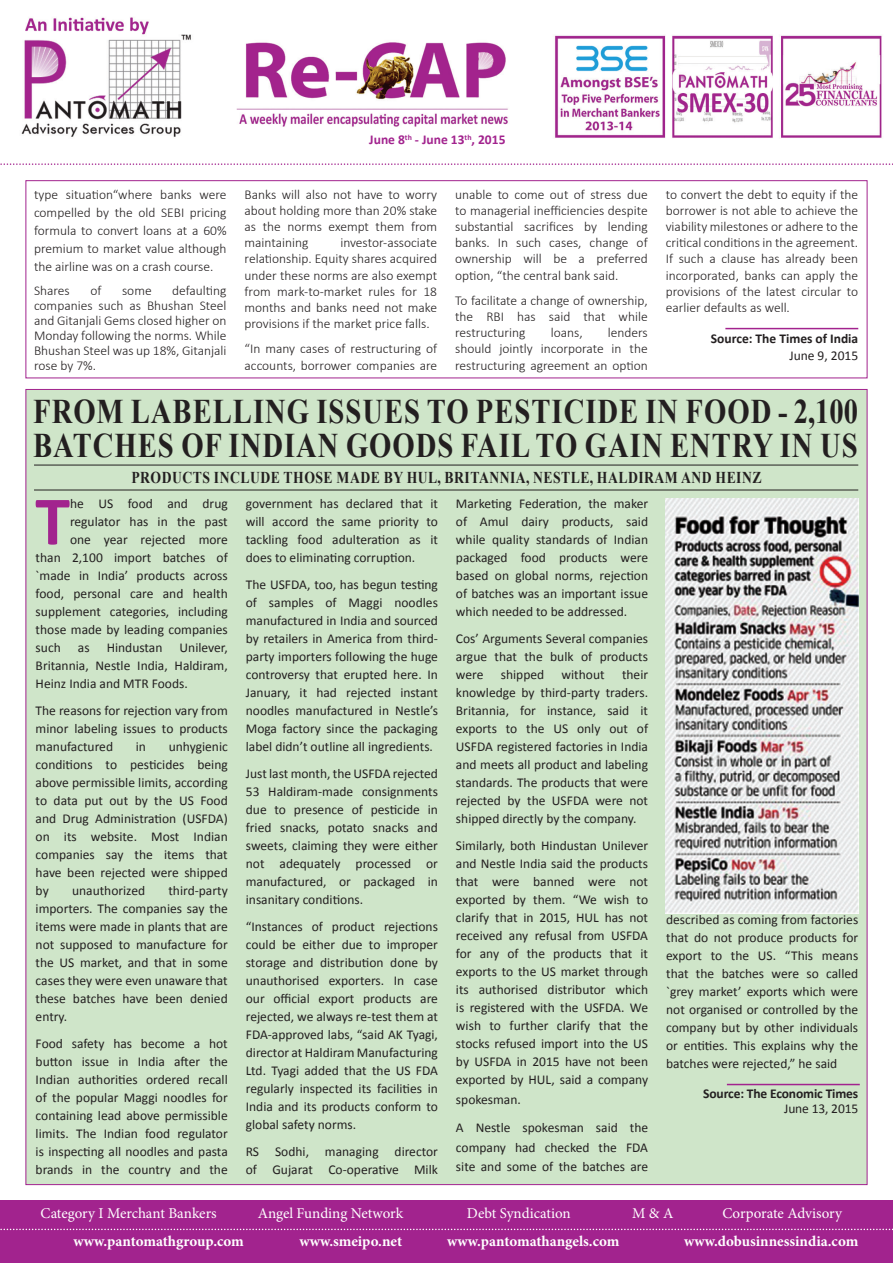
<style>
.page{position:relative;width:893px;height:1263px;background:#fff}
.page>*{position:absolute;margin:0;border:0;box-sizing:border-box;transform-origin:0 0}
.t1{font:700 70.2px "Calibri";color:#a2238e}
.t2{font:700 34.5px/34.5px "Times New Roman";letter-spacing:.035em;color:#231f20;scale:.83 1}
.t3{font:700 16.5px "Times New Roman";letter-spacing:.035em;color:#231f20;scale:.83 1}
.t4{font:700 15px "Minion Pro";color:#fff}
.t5{font:15px "Minion Pro";letter-spacing:-.005em;color:#fff}
.t6{font:13.5px/18px "Calibri";color:#231f20;text-align:justify}
.t7{font:300 13.5px/16.2px "Calibri";color:#231f20;text-align:justify}
.t8{font:700 13.5px "Calibri";letter-spacing:-.01em;color:#231f20}
.t9{font:700 13.5px "Calibri";color:#a2238e}
</style>
<div class="page">
<img style="left:21px;top:17px;width:861px;height:121px">
<div style="left:0;top:1201px;width:893px;height:62px;background:#a2238e"></div>
<svg style="left:0;top:163px;width:893px;height:2px"></svg>
<svg style="left:0;top:1229px;width:893px;height:1px"></svg>
<div style="left:26px;top:180px;width:841px;height:198px;border:1px solid #a2238e"></div>
<div style="left:26px;top:389px;width:841px;height:796px;background:#cfe5c9;border:1px solid #a2238e"></div>
<hr style="left:34px;top:465px;width:824px;height:1px;background:#231f20">
<hr style="left:34px;top:490px;width:824px;height:1px;background:#231f20">
<img style="left:666px;top:498px;width:192px;height:415px">
<hr style="left:725px;top:328px;width:133px;height:1px;background:#a2238e">
<hr style="left:727px;top:1084px;width:133px;height:1px;background:#a2238e">
<p class="t9" style="left:369px;top:130px;width:138px">June 8<sup>th</sup> - June 13<sup>th</sup>, 2015</p>
<p class="t7" style="left:666px;top:186px;width:194px">to convert the debt to equity if the borrower is not able to achieve the viability milestones or adhere to the critical conditions in the agreement.<br>If such a clause has already been incorporated, banks can apply the provisions of the latest circular to earlier defaults as well.</p>
<p class="t8" style="left:711px;top:329px;width:149px">Source: The Times of India</p>
<p class="t6" style="left:789px;top:346px;width:70px">June 9, 2015</p>
<h2 class="t2" style="left:33px;top:393px;width:996px">FROM LABELLING ISSUES TO PESTICIDE IN FOOD - 2,100<br>BATCHES</h2>
<p class="t7" style="left:455px;top:186px;width:194px">unable to come out of stress due to managerial inefficiencies despite substantial sacrifices by lending banks. In such cases, change of ownership will be a preferred option, “the central bank said.</p>
<p class="t7" style="left:455px;top:292px;width:194px">To facilitate a change of ownership, the RBI has said that while restructuring</p>
<p class="t7" style="left:34px;top:185px;width:194px;line-height:18px">type situation“where banks were compelled by the old SEBI pricing formula to convert loans at a 60% premium to market value although the airline was on a crash course.</p>
<p class="t7" style="left:34px;top:282px;width:37px">Shares</p>
<p class="t7" style="left:90px;top:282px;width:13px">of</p>
<p class="t7" style="left:122px;top:282px;width:31px">some</p>
<p class="t7" style="left:245px;top:186px;width:194px">Banks will also not have to worry about holding more than 20% stake as the norms exempt them from maintaining</p>
<p class="t7" style="left:245px;top:234px;width:194px;text-indent:96px">investor-associate relationship. Equity shares acquired under these norms are also exempt from mark-to-market rules for 18 months and banks need not make provisions if the market price falls.</p>
<p class="t7" style="left:245px;top:341px;width:194px">“In many cases of restructuring of accounts, borrower companies are</p>
<p class="t7" style="left:34px;top:282px;width:194px;line-height:15px;text-indent:138px">defaulting companies such as Bhushan Steel and Gitanjali Gems closed higher on Monday following the norms. While Bhushan Steel was up 18%, Gitanjali rose by 7%.</p>
<p class="t7" style="left:455px;top:324px;width:194px;text-indent:153px">lenders should jointly incorporate in the restructuring agreement an option</p>
<p class="t7" style="left:551px;top:324px;width:33px">loans,</p>
<h2 class="t2" style="left:181px;top:427px;width:225px">OF INDIAN GOODS</h2>
<h2 class="t2" style="left:461px;top:427px;width:479px">FAIL TO GAIN ENTRY IN US</h2>
<p class="t3" style="left:131px;top:466px;width:13px">PROD</p>
<p class="t3" style="left:172px;top:466px;width:25px">UCTS</p>
<p class="t3" style="left:214px;top:466px;width:97px">INCLUDE THOSE</p>
<p class="t3" style="left:337px;top:466px;width:142px">MADE BY HUL, BRIT</p>
<p class="t3" style="left:479px;top:466px;width:78px">ANNIA, NEST</p>
<p class="t3" style="left:571px;top:466px;width:231px">LE, HALDIRAM AND HEINZ</p>
<h1 class="t1" style="left:35px;top:471px;width:36px">T</h1>
<p class="t6" style="left:70px;top:495px;width:159px">he US food and drug</p>
<p class="t6" style="left:70px;top:513px;width:159px">regulator has in the past</p>
<p class="t6" style="left:70px;top:531px;width:159px">one year rejected more</p>
<p class="t6" style="left:36px;top:549px;width:194px">than 2,100 import batches of</p>
<p class="t6" style="left:36px;top:567px;width:194px">`made in India’ products across</p>
<p class="t6" style="left:36px;top:585px;width:194px">food, personal care and health</p>
<p class="t6" style="left:36px;top:603px;width:194px">supplement categories, including</p>
<p class="t6" style="left:36px;top:621px;width:194px">those made by leading companies</p>
<p class="t6" style="left:36px;top:638px;width:27px">such</p>
<p class="t6" style="left:78px;top:638px;width:13px">as</p>
<p class="t6" style="left:107px;top:638px;width:57px">Hindustan</p>
<p class="t6" style="left:36px;top:638px;width:194px;text-indent:144px">Unilever, Britannia, Nestle India, Haldiram, Heinz India and MTR Foods.</p>
<p class="t6" style="left:36px;top:701px;width:194px">The reasons for rejection vary from minor labeling issues to products manufactured</p>
<p class="t6" style="left:36px;top:737px;width:194px;text-indent:133px">unhygienic conditions to pesticides being above permissible limits, according to data put out by the US Food and Drug Administration (USFDA) on its website. Most Indian companies say the items that have been rejected were shipped by</p>
<p class="t6" style="left:136px;top:737px;width:12px">in</p>
<p class="t6" style="left:36px;top:881px;width:194px;text-indent:133px">third-party importers. The companies say the items were made in plants that are not supposed to manufacture for the US market, and that in some cases they were even unaware that these batches have been denied entry.</p>
<p class="t6" style="left:36px;top:1034px;width:194px">Food safety has become a hot button issue in India after the Indian authorities ordered recall of the popular Maggi noodles for containing lead above permissible limits. The Indian food regulator is inspecting all noodles and pasta brands in the country and the</p>
<p class="t6" style="left:72px;top:881px;width:75px">unauthorized</p>
<p class="t6" style="left:246px;top:494px;width:194px">government has declared that it will accord the same priority to tackling food adulteration as it does to eliminating corruption.</p>
<p class="t6" style="left:246px;top:575px;width:194px">The USFDA, too, has begun testing of samples of Maggi noodles manufactured in India and sourced by retailers in America from third&shy;party importers following the huge controversy that erupted here. In January, it had rejected instant noodles manufactured in Nestle’s Moga factory since the packaging label didn’t outline all ingredients.</p>
<p class="t6" style="left:246px;top:764px;width:194px">Just last month, the USFDA rejected 53 Haldiram-made consignments due to presence of pesticide in fried snacks, potato snacks and sweets, claiming they were either not adequately processed or manufactured, or packaged in insanitary conditions.</p>
<p class="t6" style="left:246px;top:917px;width:194px">“Instances of product rejections could be either due to improper storage and distribution done by unauthorised exporters. In case our official export products are rejected, we always re-test them at FDA-approved labs, “said AK Tyagi, director at Haldiram Manufacturing Ltd. Tyagi added that the US FDA regularly inspected its facilities in India and its products conform to global safety norms.</p>
<p class="t6" style="left:246px;top:1142px;width:194px">RS Sodhi, managing director of Gujarat Co-operative Milk</p>
<p class="t6" style="left:456px;top:494px;width:194px">Marketing Federation, the maker of Amul dairy products, said while quality standards of Indian packaged food products were based on global norms, rejection of batches was an important issue which needed to be addressed.</p>
<p class="t6" style="left:456px;top:629px;width:194px">Cos’ Arguments Several companies argue that the bulk of products were</p>
<p class="t6" style="left:456px;top:665px;width:194px;text-indent:166px">their knowledge by third-party traders.<br>Britannia, for instance, said it exports to the US only out of USFDA registered factories in India and meets all product and labeling standards. The products that were rejected by the USFDA were not shipped directly by the company.</p>
<p class="t6" style="left:456px;top:836px;width:194px">Similarly, both Hindustan Unilever and Nestle India said the products that were banned were not exported by them. “We wish to clarify that in 2015, HUL has not received any refusal from USFDA for any of the products that it exports to the US market through its authorised distributor which is registered with the USFDA. We wish to further clarify that the stocks refused import into the US by USFDA in 2015 have not been exported by HUL, said a company</p>
<p class="t6" style="left:456px;top:1084px;width:194px;line-height:28.5px">spokesman.<br>A Nestle spokesman said the</p>
<p class="t6" style="left:456px;top:1137px;width:194px;line-height:19.5px">company had checked the FDA site and some of the batches are</p>
<p class="t6" style="left:501px;top:665px;width:45px">shipped</p>
<p class="t6" style="left:562px;top:665px;width:45px">without</p>
<p class="t6" style="left:666px;top:910px;width:194px">described as coming from factories that do not produce products for export to the US. “This means that the batches were so called `grey market’ exports which were not organised or controlled by the company but by other individuals or entities. This explains why the batches were rejected,” he said</p>
<p class="t8" style="left:703px;top:1083px;width:157px">Source: The Economic Times</p>
<p class="t6" style="left:784px;top:1099px;width:76px">June 13, 2015</p>
<p class="t5" style="left:41px;top:1203px;width:178px">Category I Merchant Bankers</p>
<p class="t5" style="left:258px;top:1203px;width:147px">Angel Funding Network</p>
<p class="t5" style="left:467px;top:1203px;width:105px">Debt Syndication</p>
<p class="t5" style="left:632px;top:1203px;width:43px">M &amp; A</p>
<p class="t5" style="left:722px;top:1203px;width:121px">Corporate Advisory</p>
<p class="t4" style="left:73px;top:1230px;width:172px">www.pantomathgroup.com</p>
<p class="t4" style="left:299px;top:1230px;width:104px">www.smeipo.net</p>
<p class="t4" style="left:447px;top:1230px;width:174px">www.pantomathangels.com</p>
<p class="t4" style="left:684px;top:1230px;width:176px">www.dobusinnessindia.com</p>
</div>
